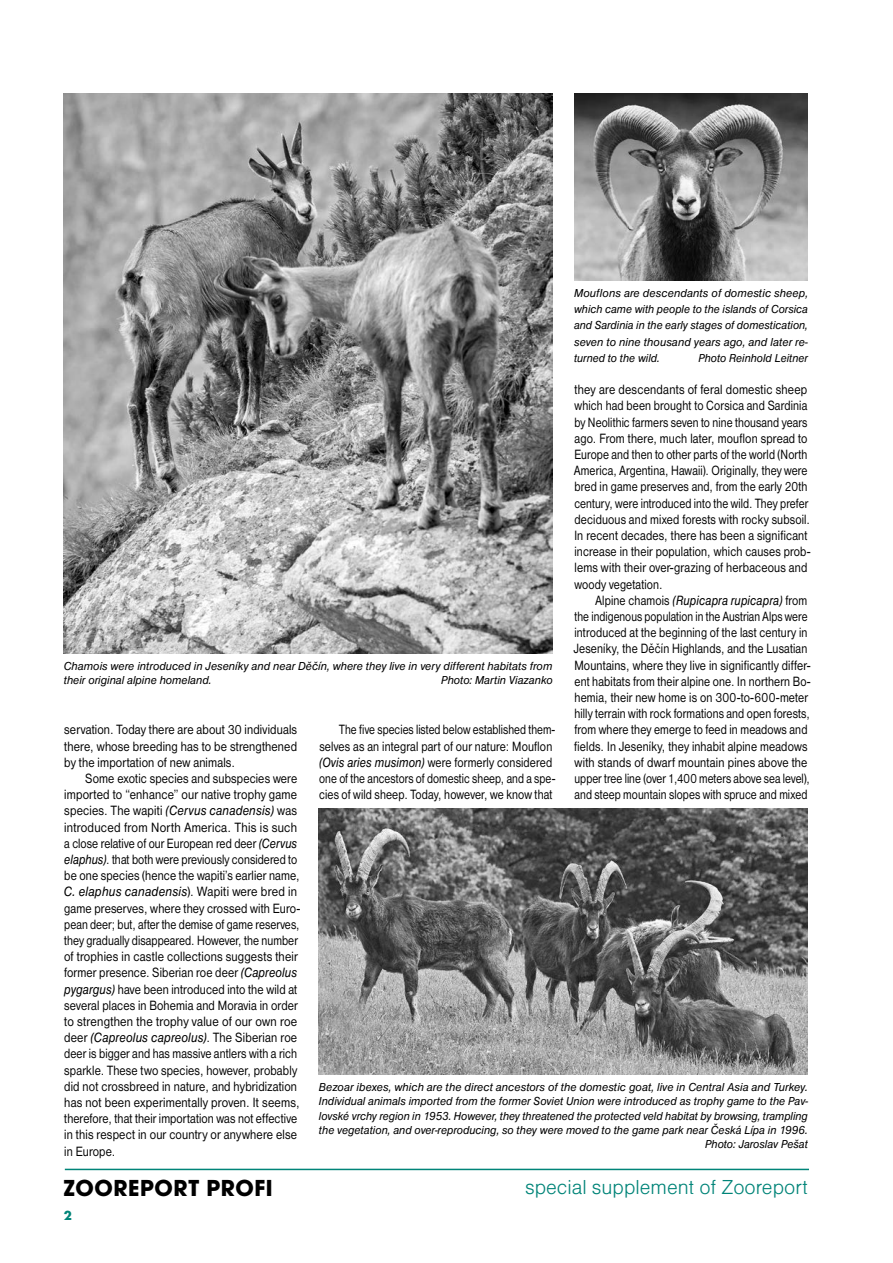
<style>
.page{position:relative;width:893px;height:1263px;background:#fff}
.page>*{position:absolute;margin:0;border:0;box-sizing:border-box;transform-origin:0 0}
.t1{font:700 24px "Avant Gar Got Itc TOT";letter-spacing:.025em;color:#000}
.t2{font:21px "Nimbus Sans DOT Ligh";color:#008478}
.t3{font:13.95px/16.2px "Nimbus Sans DOT";letter-spacing:.01em;color:#000;scale:.85 1}
.t4{font:13.95px/16.2px "Nimbus Sans DOT";letter-spacing:.01em;color:#000;text-align:justify;scale:.86 1}
.t5{font:13.95px/16.2px "Nimbus Sans DOT";letter-spacing:.01em;color:#000;scale:.83 1}
.t6{font:13.95px/16.2px "Nimbus Sans DOT";letter-spacing:.01em;color:#000;scale:.8 1}
.t7{font:700 13.5px "Futura TOT";color:#008478}
.t8{font:italic 12px/14.4px "Nimbus Sans DOT";color:#000;scale:.96 1}
.t9{font:italic 12px "Nimbus Sans DOT";color:#000;scale:.95 1}
.t10{font:italic 12px "Nimbus Sans DOT";color:#000;scale:.93 1}
.s1{font-style:italic}
</style>
<div class="page">
<img style="left:64px;top:94px;width:489px;height:559px">
<img style="left:319px;top:808px;width:489px;height:267px">
<img style="left:574px;top:94px;width:234px;height:187px">
<hr style="left:65px;top:1169px;width:744px;height:1px;background:#008478">
<p class="t8" style="left:574px;top:285px;width:245px;line-height:16.2px;text-align:justify">Mouflons are descendants of domestic sheep, which came with people to the islands of Corsica and Sardinia in the early stages of domestication, seven to nine thousand years ago, and later re&shy;turned to the wild.</p>
<p class="t10" style="left:698px;top:351px;width:119px">Photo Reinhold Leitner</p>
<p class="t4" style="left:574px;top:382px;width:276px;text-align:left">they are descendants of feral domestic sheep which had been brought to Corsica and Sardinia by Neolithic farmers seven to nine thousand years ago. From there, much later, mouflon spread to Europe and then to other parts of the world (North America, Argentina, Hawaii). Originally, they were bred in game preserves and, from the early 20th century, were introduced into the wild. They prefer deciduous and mixed forests with rocky subsoil.<br>In recent decades, there has been a significant increase in their population, which causes prob&shy;lems with their over-grazing of herbaceous and woody vegetation.</p>
<p class="t5" style="left:574px;top:592px;width:286px;text-indent:22px">Alpine chamois <span class="s1">(Rupicapra rupicapra)</span> from the indigenous population in the Austrian Alps were introduced at the beginning of the last century in Jeseníky, the Děčín Highlands, and the Lusatian Mountains, where they live in significantly differ&shy;ent habitats from their alpine one. In northern Bo&shy;hemia, their new home is on 300-to-600-meter hilly terrain with rock formations and open forests, from where they emerge to feed in meadows and fields. In Jeseníky, they inhabit alpine meadows with stands of dwarf mountain pines above the upper tree line (over 1,400 meters above sea level), and steep mountain slopes with spruce and mixed</p>
<p class="t8" style="left:64px;top:658px;width:510px">Chamois were introduced in Jeseníky and near Děčín, where they live in very different habitats from their original alpine homeland.</p>
<p class="t9" style="left:441px;top:673px;width:119px">Photo: Martin Viazanko</p>
<p class="t6" style="left:319px;top:722px;width:297px;text-indent:20px">The five species listed below established them&shy;selves as an integral part of our nature: Mouflon <span class="s1">(Ovis aries musimon)</span> were formerly considered one of the ancestors of domestic sheep, and a spe&shy;cies of wild sheep. Today, however, we know that</p>
<p class="t4" style="left:64px;top:722px;width:272px">servation. Today there are about 30 individuals there, whose breeding has to be strengthened by the importation of new animals.</p>
<p class="t3" style="left:64px;top:770px;width:279px;text-indent:21px">Some exotic species and subspecies were imported to “enhance” our native trophy game species. The wapiti <span class="s1">(Cervus canadensis)</span> was introduced from North America. This is such a close relative of our European red deer <span class="s1">(Cervus elaphus)</span>. that both were previously considered to be one species (hence the wapiti’s earlier name, <span class="s1">C. elaphus canadensis</span>). Wapiti were bred in game preserves, where they crossed with Euro&shy;pean deer; but, after the demise of game reserves, they gradually disappeared. However, the number of trophies in castle collections suggests their former presence. Siberian roe deer <span class="s1">(Capreolus pygargus)</span> have been introduced into the wild at several places in Bohemia and Moravia in order to strengthen the trophy value of our own roe deer <span class="s1">(Capreolus capreolus)</span>. The Siberian roe deer is bigger and has massive antlers with a rich sparkle. These two species, however, probably did not crossbreed in nature, and hybridization has not been experimentally proven. It seems, therefore, that their importation was not effective in this respect in our country or anywhere else in Europe.</p>
<p class="t8" style="left:319px;top:1080px;width:511px;text-align:right">Bezoar ibexes, which are the direct ancestors of the domestic goat, live in Central Asia and Turkey.<br>Individual animals imported from the former Soviet Union were introduced as trophy game to the Pav&shy;lovské vrchy region in 1953. However, they threatened the protected veld habitat by browsing, trampling the vegetation, and over-reproducing, so they were moved to the game park near Česká Lípa in 1996.<br>Photo: Jaroslav Pešat</p>
<h1 class="t1" style="left:64px;top:1173px;width:210px">ZOOREPORT PROFI</h1>
<h2 class="t2" style="left:525px;top:1175px;width:284px">special supplement of Zooreport</h2>
<p class="t7" style="left:64px;top:1207px;width:10px">2</p>
</div>
